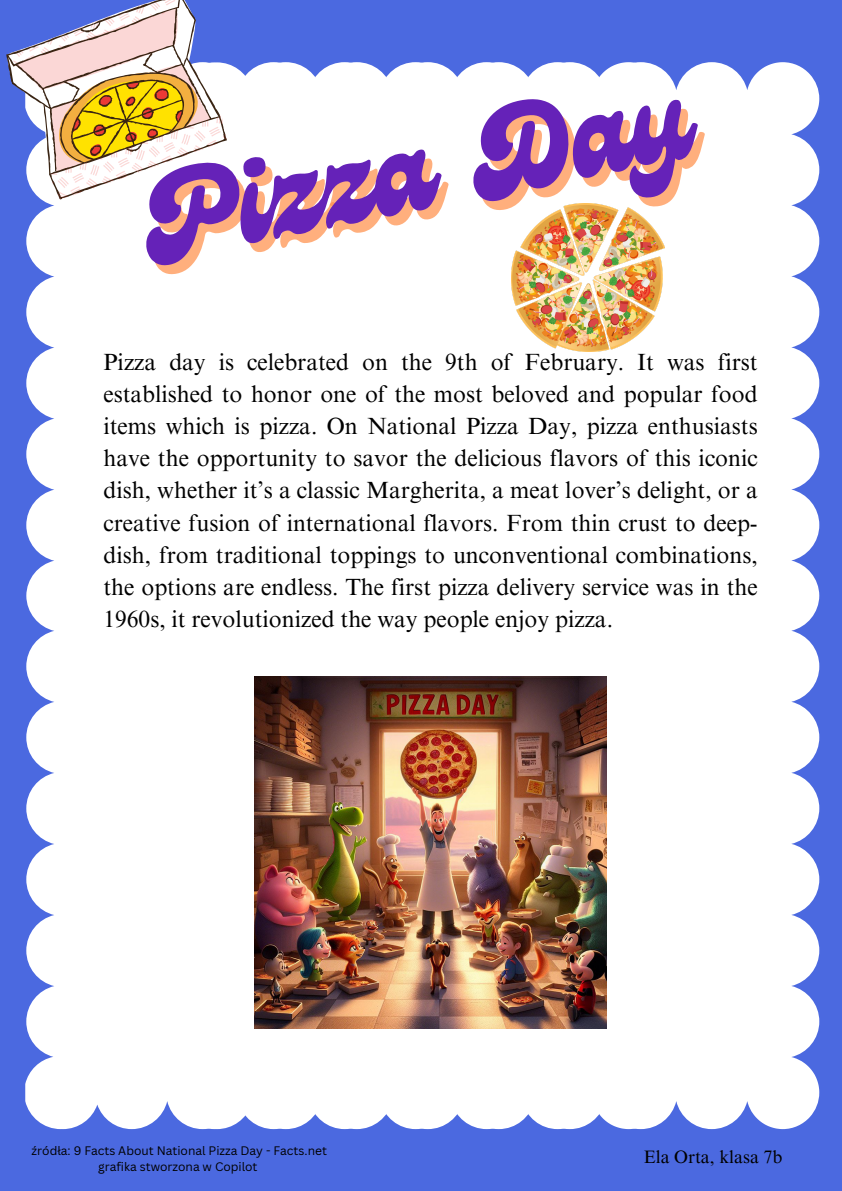
<style>
.page{position:relative;width:842px;height:1191px;background:#fff}
.page>*{position:absolute;margin:0;border:0;box-sizing:border-box;transform-origin:0 0}
.t1{font:119.5px "Genty";color:#6522b8}
.t2{font:23.4px/32.1px "Times NRMT Pro";color:#000;text-align:justify}
.t3{font:18px "Times NRMT Pro";color:#000}
.t4{font:12px "Canva Sans";color:#000}
</style>
<div class="page">
<div style="left:0;top:0;width:842px;height:1190px;background:#4b69e0"></div>
<svg style="left:25px;top:203px;width:154px;height:925px;background:#f0f2fc"></svg>
<div style="left:179px;top:62px;width:640px;height:1066px;background:#fff"></div>
<img style="left:255px;top:676px;width:351px;height:352px">
<img style="left:511px;top:203px;width:154px;height:149px">
<svg style="left:44px;top:62px;width:192px;height:141px"></svg>
<svg style="left:6px;top:0;width:225px;height:201px"></svg>
<p class="t1" style="left:134px;top:153px;width:552px;rotate:-11deg">Pizza Day</p>
<h1 class="t2" style="left:103px;top:349px;width:656px">Pizza day is celebrated on the 9th of February. It was first established to honor one of the most beloved and popular food items which is pizza. On National Pizza Day, pizza enthusiasts have the opportunity to savor the delicious flavors of this iconic dish, whether it’s a classic Margherita, a meat lover’s delight, or a creative fusion of international flavors. From thin crust to deep&shy;dish, from traditional toppings to unconventional combinations, the options are endless. The first pizza delivery service was in the 1960s, it revolutionized the way people enjoy pizza.</h1>
<p class="t4" style="left:32px;top:1141px;width:297px">źródła: 9 Facts About National Pizza Day - Facts.net</p>
<p class="t4" style="left:98px;top:1158px;width:161px">grafika stworzona w Copilot</p>
<h2 class="t3" style="left:644px;top:1150px;width:140px">Ela Orta, klasa 7b</h2>
</div>
